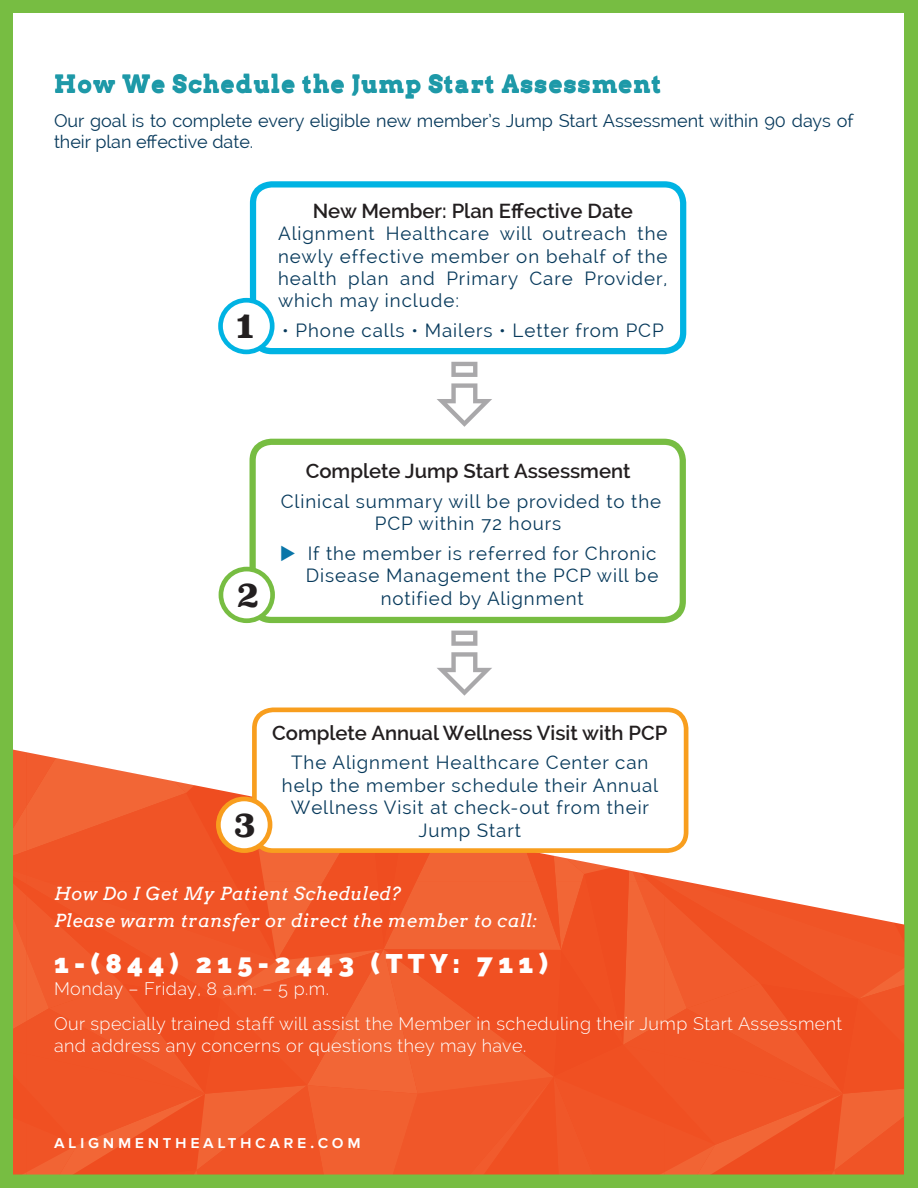
<style>
.page{position:relative;width:918px;height:1188px;background:#77bd42}
.page>*{position:absolute;margin:0;border:0;box-sizing:border-box;transform-origin:0 0}
.t1{font:700 34.35px "Superclarendon";color:#231f20}
.t2{font:800 27px "Raleway";letter-spacing:.2em;color:#fff}
.Body_Copy{font:700 24px "Arvo";letter-spacing:.05em;color:#1e99a8}
.t3{font:600 20.25px "Raleway";color:#231f20}
.Body_Copy-2{font:18.75px/22.5px "Raleway";letter-spacing:.05em;color:#083a5c;text-align:center}
.Call_Out{font:300 18px/21.6px "Raleway";letter-spacing:.025em;color:#fff}
.Body_Copy-3{font:18px/21px "Raleway";color:#083a5c}
.Body_Copy-4{font:italic 18px "Arvo";letter-spacing:.03em;color:#fff}
.Body_Copy-5{font:600 18px "Proxima Nova";letter-spacing:.2em;color:#fff}
.s1{color:#0975a8}
</style>
<div class="page">
<div style="left:14px;top:14px;width:890px;height:1160px;background:#fff"></div>
<svg style="left:13px;top:750px;width:891px;height:424px;background:#f26c43"></svg>
<div style="left:250px;top:181px;width:436px;height:173px;border:6px solid #00b3e3;border-radius:19px"></div>
<div style="left:221px;top:300px;width:51px;height:52px;background:#fff;border-radius:50%"></div>
<div style="left:218px;top:298px;width:57px;height:56px;border:5px solid #00b3e3;border-radius:50%"></div>
<div style="left:250px;top:439px;width:436px;height:184px;border:6px solid #77bd42;border-radius:19px"></div>
<div style="left:221px;top:569px;width:52px;height:52px;background:#fff;border-radius:50%"></div>
<div style="left:219px;top:567px;width:56px;height:56px;border:5px solid #77bd42;border-radius:50%"></div>
<div style="left:254px;top:710px;width:432px;height:141px;background:#fff;border-radius:19px"></div>
<div style="left:252px;top:708px;width:436px;height:145px;border:5px solid #f89e1e;border-radius:19px"></div>
<div style="left:218px;top:799px;width:52px;height:52px;background:#fff;border-radius:50%"></div>
<div style="left:216px;top:797px;width:56px;height:56px;border:5px solid #f89e1e;border-radius:50%"></div>
<p class="Body_Copy" style="left:54px;top:68px;width:609px">How We Schedule the Jump Start Assessment</p>
<p class="Body_Copy-3" style="left:54px;top:110px;width:801px">Our goal is to complete every eligible new member’s Jump Start Assessment within 90 days of their plan effective date.</p>
<p class="t3" style="left:313px;top:199px;width:322px">New Member: Plan Effective Date</p>
<p class="Body_Copy-2" style="left:278px;top:222px;width:391px;text-align:justify">Alignment Healthcare will outreach the newly effective member on behalf of the health plan and Primary Care Provider, which may include:</p>
<p class="t1" style="left:236px;top:300px;width:20px">1</p>
<p class="Body_Copy-2" style="left:282px;top:319px;width:383px">• Phone calls • Mailers • Letter from PCP</p>
<p class="t3" style="left:306px;top:460px;width:326px">Complete Jump Start Assessment</p>
<p class="Body_Copy-2" style="left:281px;top:490px;width:382px">Clinical summary will be provided to the<br>PCP within 72 hours</p>
<p class="Body_Copy-2" style="left:280px;top:542px;width:380px;text-align:right"><span class="s1">◆</span> If the member is referred for Chronic<br>Disease Management the PCP will be</p>
<p class="t1" style="left:236px;top:569px;width:25px">2</p>
<p class="Body_Copy-2" style="left:381px;top:587px;width:204px">notified by Alignment</p>
<p class="t3" style="left:272px;top:721px;width:397px">Complete Annual Wellness Visit with PCP</p>
<p class="Body_Copy-2" style="left:282px;top:751px;width:378px">The Alignment Healthcare Center can help the member schedule their Annual<br>Wellness Visit at check-out from their</p>
<p class="t1" style="left:234px;top:799px;width:24px">3</p>
<p class="Body_Copy-2" style="left:419px;top:819px;width:104px">Jump Start</p>
<p class="Body_Copy-4" style="left:54px;top:882px;width:349px">How Do I Get My Patient Scheduled?</p>
<p class="Body_Copy-4" style="left:54px;top:909px;width:485px">Please warm transfer or direct the member to call:</p>
<p class="t2" style="left:54px;top:948px;width:495px">1-(844) 215-2443 (TTY: 711)</p>
<p class="Call_Out" style="left:54px;top:978px;width:276px">Monday – Friday, 8 a.m. – 5 p.m.</p>
<p class="Call_Out" style="left:54px;top:1013px;width:790px">Our specially trained staff will assist the Member in scheduling their Jump Start Assessment and address any concerns or questions they may have.</p>
<p class="Body_Copy-5" style="left:54px;top:1131px;width:308px">alignmenthealthcare.com</p>
</div>
